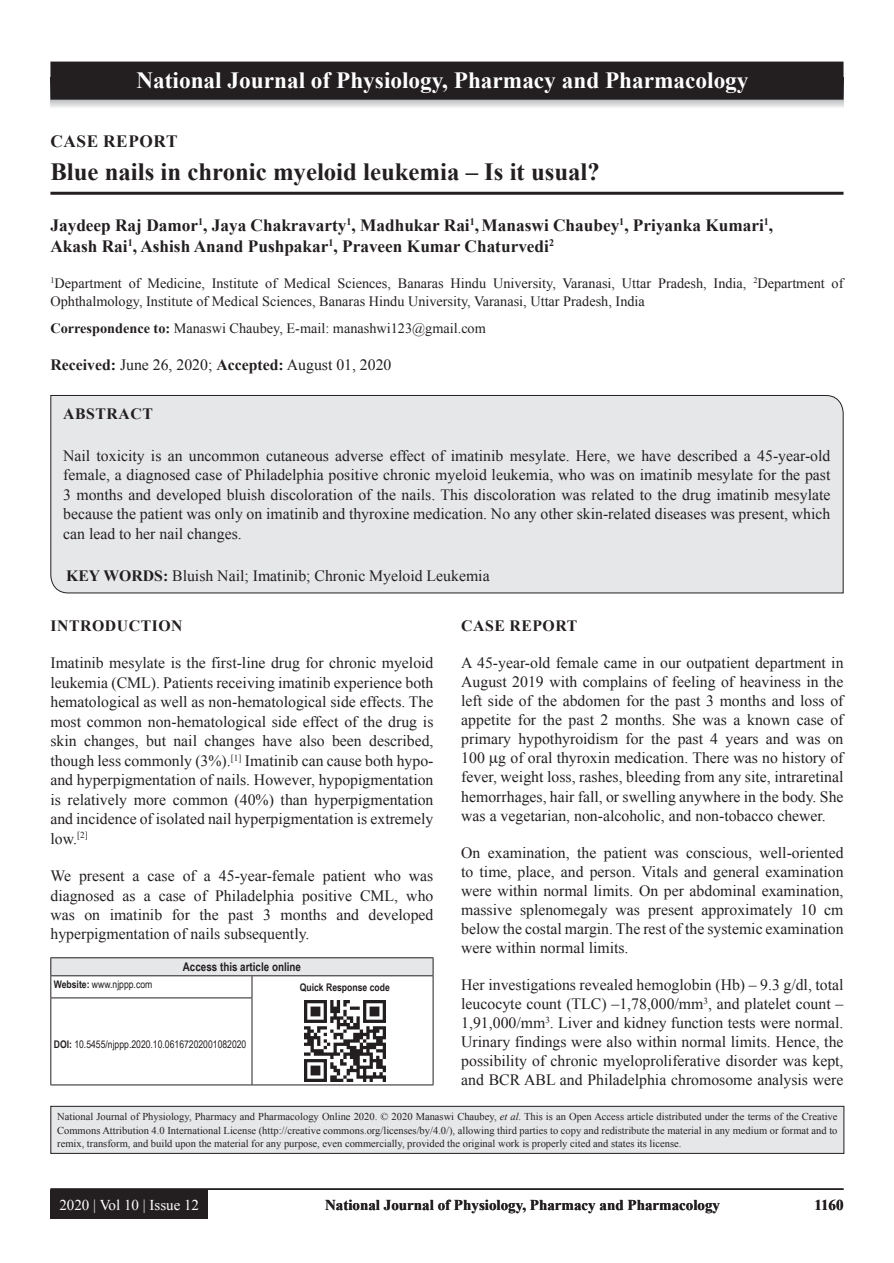
<style>
.page{position:relative;width:894px;height:1263px;background:#fff}
.page>*{position:absolute;margin:0;border:0;box-sizing:border-box;transform-origin:0 0}
.AT{font:700 24.75px "Times New Roman";color:#231f20}
.JN_1{font:700 23.25px "Times New Roman";color:#fff}
.AU{font:700 17.25px/21px "Times New Roman";color:#231f20}
.AH{font:700 17.25px "Times New Roman";letter-spacing:.035em;color:#231f20}
.TX{font:15.75px/19px "Times New Roman";color:#231f20;text-align:justify}
.ABS_1{font:15.75px/19.5px "Times New Roman";color:#231f20;text-align:justify}
.KWD{font:15.75px "Times New Roman";color:#231f20}
.HIS{font:15.75px "Times New Roman";color:#231f20}
.ABSH{font:700 15.75px "Times New Roman";letter-spacing:.035em;color:#231f20}
.RF{font:700 15px "Times New Roman";color:#231f20}
.RF_VOL{font:15px "Times New Roman";color:#fff}
.AFF{font:14.25px/18px "Times New Roman";color:#231f20}
.ADD{font:14.25px "Times New Roman";color:#231f20}
.AAO{font:700 12px "Arial Narrow";color:#231f20}
.JN_TX{font:10.5px/13.5px "Times New Roman";color:#231f20;text-align:justify}
.DOI{font:10.5px "Arial Narrow";color:#231f20}
.Web{font:10.5px "Arial Narrow";color:#231f20}
.QR{font:700 10.5px "Arial Narrow";color:#231f20}
.s1{font-weight:700}
.s2{font-style:italic}
</style>
<div class="page">
<hr style="left:50px;top:1188px;width:793px;height:1px;background:#231f20">
<div style="left:50px;top:1190px;width:158px;height:28px;background:#231f20"></div>
<hr style="left:50px;top:192px;width:793px;height:3px;background:#231f20">
<div style="left:50px;top:395px;width:793px;height:198px;background:#e6e7e9"></div>
<div style="left:51px;top:957px;width:382px;height:18px;background:#e6e7e9"></div>
<svg style="left:251px;top:976px;width:1px;height:21px"></svg>
<hr style="left:50px;top:997px;width:202px;height:1px;background:#231f20">
<hr style="left:50px;top:998px;width:1px;height:86px;background:#231f20">
<hr style="left:251px;top:998px;width:1px;height:86px;background:#231f20">
<hr style="left:50px;top:1084px;width:202px;height:1px;background:#231f20">
<hr style="left:432px;top:998px;width:1px;height:86px;background:#231f20">
<hr style="left:252px;top:1084px;width:181px;height:1px;background:#231f20">
<hr style="left:50px;top:957px;width:202px;height:1px;background:#231f20">
<hr style="left:252px;top:957px;width:181px;height:1px;background:#231f20">
<svg style="left:50px;top:958px;width:1px;height:39px"></svg>
<svg style="left:432px;top:958px;width:1px;height:40px"></svg>
<hr style="left:50px;top:975px;width:202px;height:1px;background:#231f20">
<hr style="left:252px;top:975px;width:181px;height:1px;background:#231f20">
<img style="left:304px;top:1000px;width:81px;height:81px">
<div style="left:51px;top:1106px;width:792px;height:47px;background:#e6e7e9"></div>
<div style="left:50px;top:1106px;width:794px;height:47px;border:1px solid #231f20"></div>
<svg style="left:51px;top:100px;width:792px;height:8px;background:#d9dadc"></svg>
<div style="left:51px;top:62px;width:791px;height:37px;background:#231f20"></div>
<div style="left:50px;top:62px;width:793px;height:38px;border:2px solid #231f20"></div>
<p class="JN_1" style="left:136px;top:64px;width:613px">National Journal of Physiology, Pharmacy and Pharmacology</p>
<p class="AH" style="left:50px;top:128px;width:129px">CASE REPORT</p>
<p class="AT" style="left:50px;top:154px;width:550px">Blue nails in chronic myeloid leukemia – Is it usual?</p>
<p class="AU" style="left:50px;top:214px;width:724px">Jaydeep Raj Damor<sup>1</sup>, Jaya Chakravarty<sup>1</sup>, Madhukar Rai<sup>1</sup>,Manaswi Chaubey<sup>1</sup>, Priyanka Kumari<sup>1</sup>,<br>Akash Rai<sup>1</sup>, Ashish Anand Pushpakar<sup>1</sup>, Praveen Kumar Chaturvedi<sup>2</sup></p>
<p class="AFF" style="left:50px;top:273px;width:794px"><sup>1</sup>Department of Medicine, Institute of Medical Sciences, Banaras Hindu University, Varanasi, Uttar Pradesh, India, <sup>2</sup>Department of<br>Ophthalmology, Institute of Medical Sciences, Banaras Hindu University, Varanasi, Uttar Pradesh, India</p>
<p class="ADD" style="left:50px;top:318px;width:437px"><span class="s1">Correspondence to:</span> Manaswi Chaubey, E-mail: manashwi123@gmail.com</p>
<p class="HIS" style="left:50px;top:353px;width:342px"><span class="s1">Received:</span> June 26, 2020; <span class="s1">Accepted:</span> August 01, 2020</p>
<p class="ABSH" style="left:63px;top:402px;width:91px">ABSTRACT</p>
<p class="ABS_1" style="left:63px;top:445px;width:768px">Nail toxicity is an uncommon cutaneous adverse effect of imatinib mesylate. Here, we have described a 45-year-old female, a diagnosed case of Philadelphia positive chronic myeloid leukemia, who was on imatinib mesylate for the past 3 months and developed bluish discoloration of the nails. This discoloration was related to the drug imatinib mesylate because the patient was only on imatinib and thyroxine medication. No any other skin-related diseases was present, which can lead to her nail changes.</p>
<p class="KWD" style="left:66px;top:564px;width:425px"><span class="s1">KEY WORDS:</span> Bluish Nail; Imatinib; Chronic Myeloid Leukemia</p>
<h1 class="ABSH" style="left:50px;top:614px;width:134px">INTRODUCTION</h1>
<p class="TX" style="left:50px;top:653px;width:384px;line-height:19.5px">Imatinib mesylate is the first-line drug for chronic myeloid leukemia (CML). Patients receiving imatinib experience both hematological as well as non-hematological side effects. The most common non-hematological side effect of the drug is skin changes, but nail changes have also been described, though less commonly (3%).<sup>[1]</sup> Imatinib can cause both hypo&shy;and hyperpigmentation of nails. However, hypopigmentation is relatively more common (40%) than hyperpigmentation and incidence of isolated nail hyperpigmentation is extremely low.<sup>[2]</sup></p>
<p class="TX" style="left:50px;top:865px;width:384px;line-height:19.5px">We present a case of a 45-year-female patient who was diagnosed as a case of Philadelphia positive CML, who was on imatinib for the past 3 months and developed hyperpigmentation of nails subsequently.</p>
<p class="AAO" style="left:183px;top:958px;width:120px">Access this article online</p>
<p class="Web" style="left:54px;top:976px;width:100px"><span class="s1">Website:</span> www.njppp.com</p>
<p class="QR" style="left:300px;top:979px;width:91px">Quick Response code</p>
<h1 class="ABSH" style="left:461px;top:614px;width:117px">CASE REPORT</h1>
<p class="TX" style="left:461px;top:653px;width:383px">A 45-year-old female came in our outpatient department in August 2019 with complains of feeling of heaviness in the left side of the abdomen for the past 3 months and loss of appetite for the past 2 months. She was a known case of primary hypothyroidism for the past 4 years and was on 100 g of oral thyroxin medication. There was no history of fever, weight loss, rashes, bleeding from any site, intraretinal hemorrhages, hair fall, or swelling anywhere in the body. She was a vegetarian, non-alcoholic, and non-tobacco chewer.</p>
<p class="TX" style="left:461px;top:842px;width:383px">On examination, the patient was conscious, well-oriented to time, place, and person. Vitals and general examination were within normal limits. On per abdominal examination, massive splenomegaly was present approximately 10 cm below the costal margin. The rest of the systemic examination were within normal limits.</p>
<p class="TX" style="left:461px;top:974px;width:383px">Her investigations revealed hemoglobin (Hb) – 9.3 g/dl, total leucocyte count (TLC) –1,78,000/mm<sup>3</sup>, and platelet count – 1,91,000/mm<sup>3</sup>. Liver and kidney function tests were normal.<br>Urinary findings were also within normal limits. Hence, the possibility of chronic myeloproliferative disorder was kept, and BCR ABL and Philadelphia chromosome analysis were</p>
<p class="DOI" style="left:54px;top:1036px;width:194px"><span class="s1">DOI:</span> 10.5455/njppp.2020.10.06167202001082020</p>
<p class="JN_TX" style="left:57px;top:1109px;width:781px">National Journal of Physiology, Pharmacy and Pharmacology Online 2020. © 2020 Manaswi Chaubey, <span class="s2">et al</span>. This is an Open Access article distributed under the terms of the Creative Commons Attribution 4.0 International License (http://creative commons.org/licenses/by/4.0/), allowing third parties to copy and redistribute the material in any medium or format and to remix, transform, and build upon the material for any purpose, even commercially, provided the original work is properly cited and states its license.</p>
<p class="RF_VOL" style="left:59px;top:1193px;width:141px">2020 | Vol 10 | Issue 12</p>
<p class="RF" style="left:325px;top:1194px;width:396px">National Journal of Physiology, Pharmacy and Pharmacology</p>
<p class="RF" style="left:814px;top:1194px;width:31px">1160</p>
</div>
